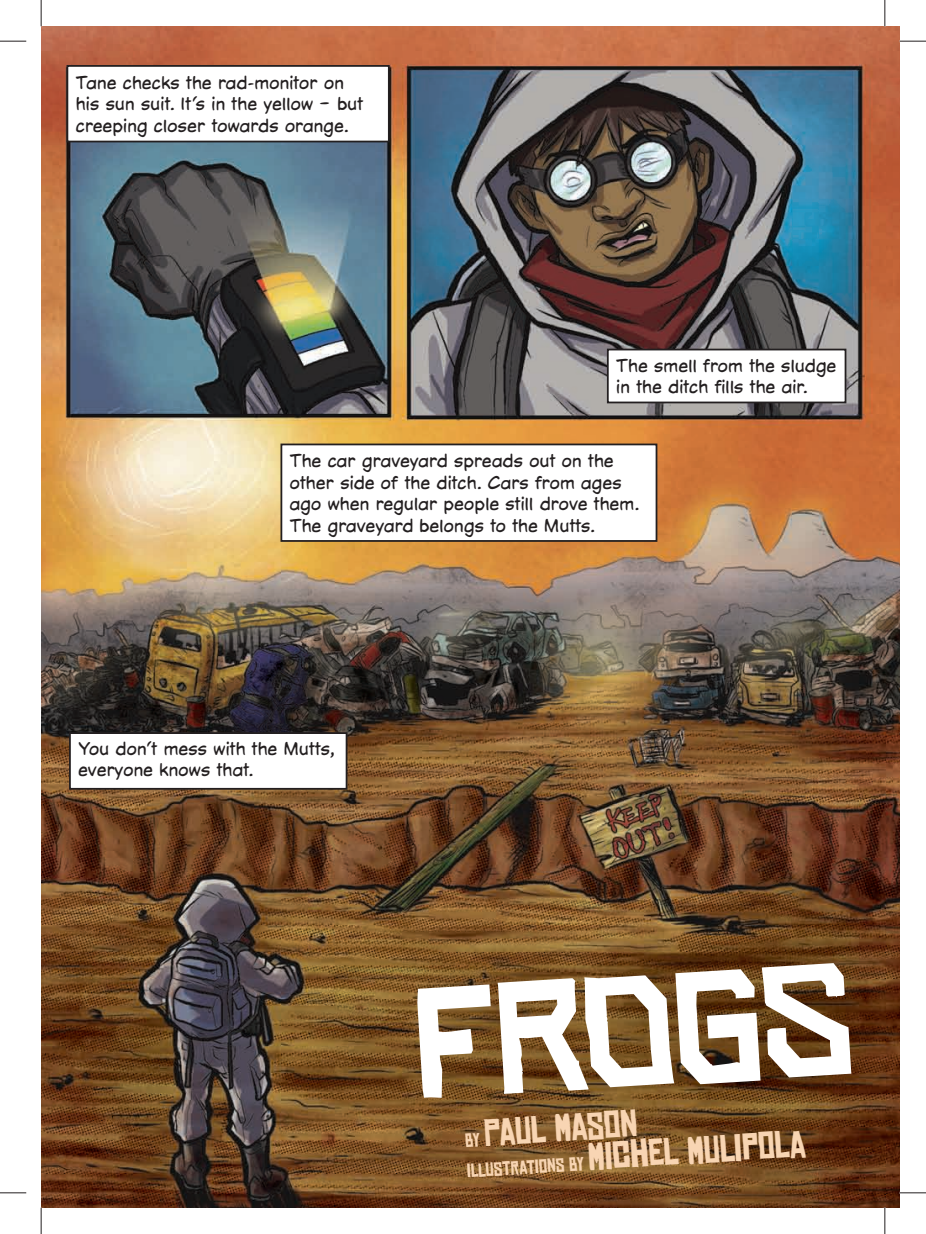
<style>
.page{position:relative;width:926px;height:1234px;background:#fff}
.page>*{position:absolute;margin:0;border:0;box-sizing:border-box;transform-origin:0 0}
.t1{font:700 35.7px "Chinese Rocks Rg";color:#f8d5b3}
.t2{font:17.85px/21.3px "CC Dave Gibbons Lower";letter-spacing:.015em;color:#231f20}
.t3{font:700 17.85px "Chinese Rocks Rg";color:#f8d5b3}
.s1{font-size:17.85px}
.s2{font-size:35.7px}
</style>
<div class="page">
<img style="left:41px;top:26px;width:858px;height:1181px">
<div style="left:67px;top:66px;width:322px;height:75px;background:#fff"></div>
<div style="left:66px;top:65px;width:324px;height:77px;border:2px solid #231f20"></div>
<div style="left:281px;top:444px;width:375px;height:97px;background:#fff"></div>
<div style="left:280px;top:443px;width:377px;height:98px;border:2px solid #231f20"></div>
<div style="left:70px;top:733px;width:276px;height:55px;background:#fff"></div>
<div style="left:69px;top:732px;width:278px;height:57px;border:2px solid #231f20"></div>
<div style="left:608px;top:349px;width:237px;height:53px;background:#fff"></div>
<div style="left:607px;top:348px;width:239px;height:55px;border:2px solid #231f20"></div>
<svg style="left:417px;top:962px;width:434px;height:135px"></svg>
<svg style="left:0;top:41px;width:26px;height:1px"></svg>
<svg style="left:899px;top:41px;width:27px;height:1px"></svg>
<svg style="left:0;top:1192px;width:26px;height:1px"></svg>
<svg style="left:899px;top:1192px;width:27px;height:1px"></svg>
<svg style="left:41px;top:0;width:1px;height:26px"></svg>
<svg style="left:41px;top:1207px;width:1px;height:26px"></svg>
<svg style="left:884px;top:0;width:1px;height:26px"></svg>
<svg style="left:884px;top:1207px;width:1px;height:26px"></svg>
<p class="t2" style="left:76px;top:74px;width:289px">Tane checks the rad-monitor on his sun suit. It’s in the yellow – but creeping closer towards orange.</p>
<p class="t2" style="left:616px;top:357px;width:221px">The smell from the sludge in the ditch fills the air.</p>
<p class="t2" style="left:290px;top:452px;width:350px">The car graveyard spreads out on the other side of the ditch. Cars from ages ago when regular people still drove them.<br>The graveyard belongs to the Mutts.</p>
<p class="t2" style="left:78px;top:740px;width:258px">You don’t mess with the Mutts, everyone knows that.</p>
<h1 class="t1" style="left:463px;top:1114px;width:174px;rotate:-4deg"><span class="s1">by</span> Paul Mason</h1>
<p class="t3" style="left:466px;top:1160px;width:341px;rotate:-4deg">illustrations by <span class="s2">Michel Mulipola</span></p>
</div>
